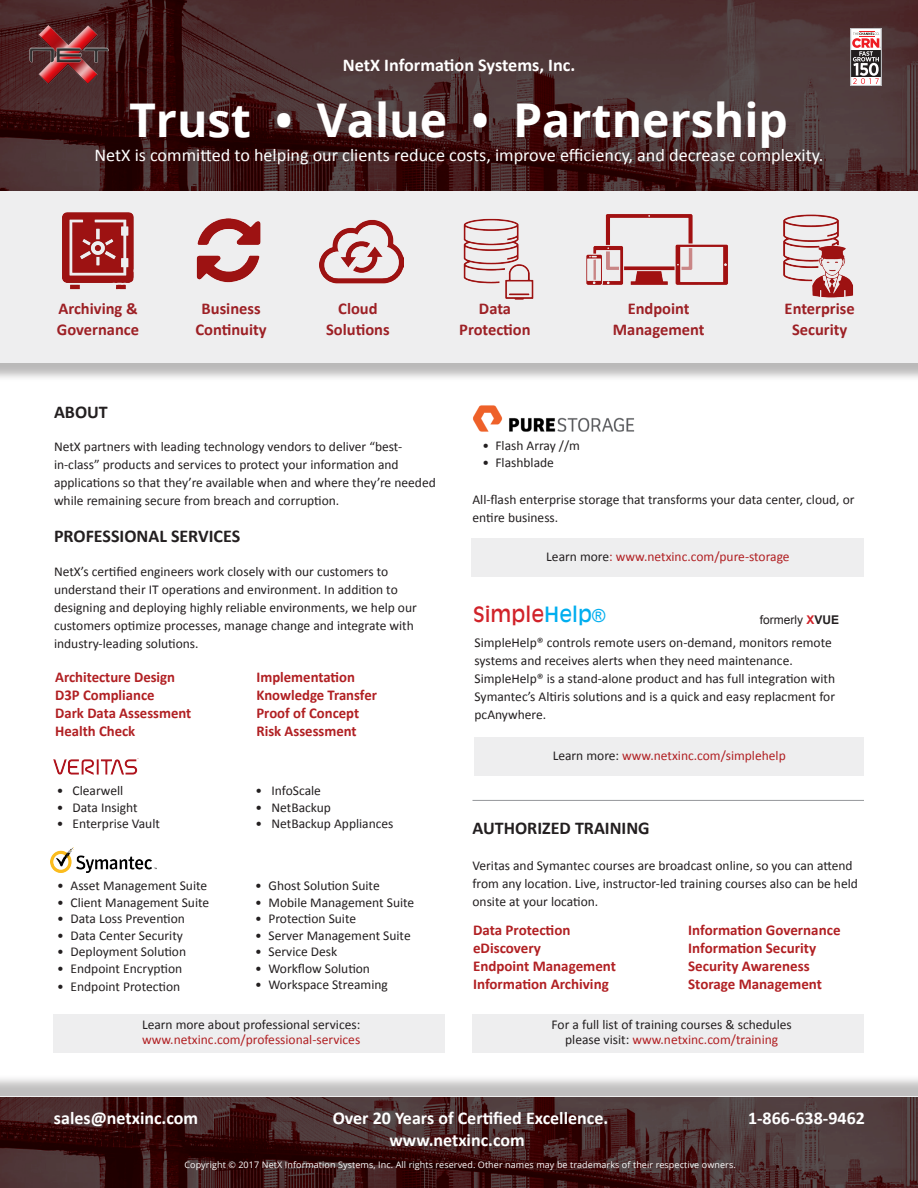
<style>
.page{position:relative;width:918px;height:1188px;background:#fff}
.page>*{position:absolute;margin:0;border:0;box-sizing:border-box;transform-origin:0 0}
.t1{font:700 46.5px "Open Sans";color:#fff}
.t2{font:21px "Antique Olive LT";color:#d1232a}
.t3{font:700 18px "Calibri";color:#fff}
.t4{font:18px "Calibri";color:#fff}
.t5{font:700 18px "Calibri";color:#231f20}
.t6{font:700 16.5px/21px "Calibri";color:#9d2025;text-align:center}
.t7{font:700 15px/18px "Calibri";color:#b12023}
.t8{font:13.5px/18px "Calibri";color:#231f20}
.t9{font:13.5px "Calibri";color:#b12023}
.t10{font:12px "Arial";color:#231f20}
.t11{font:9px "Open Sans";letter-spacing:.01em;color:#fff}
.s1{color:#231f20}
.s2{color:#00aeef}
.s3{font-family:"Arial";font-size:18px;color:#00aeef}
.s4{font-weight:700;color:#d1232a}
.s5{font-weight:700}
.s6{color:#b12023}
</style>
<div class="page">
<div style="left:0;top:175px;width:918px;height:207px;background:#231f20;opacity:.31"></div>
<div style="left:0;top:173px;width:918px;height:190px;background:#eeeeef"></div>
<div style="left:53px;top:1014px;width:392px;height:39px;background:#eeeeef"></div>
<div style="left:471px;top:538px;width:393px;height:39px;background:#eeeeef"></div>
<div style="left:474px;top:737px;width:390px;height:39px;background:#eeeeef"></div>
<div style="left:472px;top:1014px;width:392px;height:39px;background:#eeeeef"></div>
<div style="left:0;top:1074px;width:918px;height:62px;background:#231f20;opacity:.29"></div>
<div style="left:0;top:1096px;width:918px;height:45px;background:#eeeeef"></div>
<hr style="left:472px;top:800px;width:392px;height:1px;background:#95979a">
<img style="left:0;top:0;width:918px;height:190px">
<img style="left:0;top:1097px;width:918px;height:91px">
<hr style="left:142px;top:125px;width:647px;height:1px;background:#231f20;opacity:.73">
<img style="left:463px;top:218px;width:71px;height:82px">
<img style="left:62px;top:212px;width:72px;height:78px">
<img style="left:783px;top:214px;width:71px;height:84px">
<img style="left:586px;top:214px;width:142px;height:71px">
<img style="left:473px;top:405px;width:162px;height:27px">
<div style="left:851px;top:28px;width:30px;height:58px;background:#fff"></div>
<div style="left:850px;top:28px;width:31px;height:58px;border:1px solid #bcbdc0"></div>
<svg style="left:852px;top:31px;width:29px;height:53px"></svg>
<img style="left:196px;top:218px;width:65px;height:65px">
<img style="left:319px;top:219px;width:85px;height:65px">
<img style="left:30px;top:26px;width:79px;height:58px">
<img style="left:50px;top:848px;width:106px;height:25px">
<img style="left:54px;top:758px;width:84px;height:17px">
<h3 class="t3" style="left:343px;top:53px;width:234px">NetX Information Systems, Inc.</h3>
<h1 class="t1" style="left:129px;top:87px;width:661px">Trust • Value • Partnership</h1>
<h3 class="t4" style="left:94px;top:144px;width:731px">NetX is committed to helping our clients reduce costs, improve efficiency, and decrease complexity.</h3>
<p class="t6" style="left:57px;top:298px;width:84px;text-align:left">Archiving &amp;<br>Governance</p>
<p class="t6" style="left:785px;top:298px;width:72px">Enterprise<br>Security</p>
<p class="t6" style="left:195px;top:298px;width:73px">Business<br>Continuity</p>
<p class="t6" style="left:326px;top:298px;width:65px">Cloud<br>Solutions</p>
<p class="t6" style="left:613px;top:298px;width:93px">Endpoint<br>Management</p>
<p class="t6" style="left:459px;top:298px;width:73px">Data<br>Protection</p>
<h3 class="t5" style="left:54px;top:401px;width:55px">ABOUT</h3>
<p class="t8" style="left:54px;top:437px;width:383px">NetX partners with leading technology vendors to deliver “best&shy;in-class” products and services to protect your information and applications so that they’re available when and where they’re needed while remaining secure from breach and corruption.</p>
<h3 class="t5" style="left:54px;top:524px;width:188px">PROFESSIONAL SERVICES</h3>
<p class="t8" style="left:54px;top:562px;width:364px">NetX’s certified engineers work closely with our customers to understand their IT operations and environment. In addition to designing and deploying highly reliable environments, we help our customers optimize processes, manage change and integrate with industry-leading solutions.</p>
<p class="t7" style="left:55px;top:668px;width:138px">Architecture Design<br>D3P Compliance<br>Dark Data Assessment<br>Health Check</p>
<p class="t8" style="left:57px;top:781px;width:68px">• Clearwell</p>
<p class="t8" style="left:57px;top:797px;width:83px">• Data Insight</p>
<p class="t8" style="left:57px;top:814px;width:105px">• Enterprise Vault</p>
<p class="t8" style="left:57px;top:876px;width:152px">• Asset Management Suite</p>
<p class="t8" style="left:57px;top:893px;width:154px">• Client Management Suite</p>
<p class="t8" style="left:57px;top:909px;width:129px">• Data Loss Prevention</p>
<p class="t8" style="left:57px;top:926px;width:127px">• Data Center Security</p>
<p class="t8" style="left:57px;top:942px;width:131px">• Deployment Solution</p>
<p class="t8" style="left:57px;top:959px;width:127px">• Endpoint Encryption</p>
<p class="t8" style="left:57px;top:977px;width:125px">• Endpoint Protection</p>
<p class="t7" style="left:256px;top:668px;width:122px">Implementation<br>Knowledge Transfer<br>Proof of Concept<br>Risk Assessment</p>
<p class="t8" style="left:256px;top:781px;width:67px">• InfoScale</p>
<p class="t8" style="left:256px;top:797px;width:77px">• NetBackup</p>
<p class="t8" style="left:256px;top:814px;width:139px">• NetBackup Appliances</p>
<p class="t8" style="left:255px;top:876px;width:126px">• Ghost Solution Suite</p>
<p class="t8" style="left:255px;top:893px;width:161px">• Mobile Management Suite</p>
<p class="t8" style="left:255px;top:909px;width:103px">• Protection Suite</p>
<p class="t8" style="left:255px;top:926px;width:157px">• Server Management Suite</p>
<p class="t8" style="left:255px;top:942px;width:84px">• Service Desk</p>
<p class="t8" style="left:255px;top:959px;width:117px">• Workflow Solution</p>
<p class="t8" style="left:255px;top:975px;width:134px">• Workspace Streaming</p>
<p class="t8" style="left:142px;top:1014px;width:220px">Learn more about professional services:</p>
<p class="t9" style="left:142px;top:1031px;width:220px">www.netxinc.com/professional-services</p>
<p class="t8" style="left:483px;top:436px;width:99px">• Flash Array //m</p>
<p class="t8" style="left:483px;top:453px;width:73px">• Flashblade</p>
<p class="t8" style="left:472px;top:490px;width:384px">All-flash enterprise storage that transforms your data center, cloud, or entire business.</p>
<p class="t9" style="left:546px;top:548px;width:245px"><span class="s1">Learn more</span>: www.netxinc.com/pure-storage</p>
<h2 class="t2" style="left:473px;top:602px;width:134px">Simple<span class="s2">Help</span><span class="s3">®</span></h2>
<p class="t10" style="left:760px;top:612px;width:81px">formerly <span class="s4">X</span><span class="s5">VUE</span></p>
<p class="t8" style="left:475px;top:633px;width:362px">SimpleHelp® controls remote users on-demand, monitors remote systems and receives alerts when they need maintenance.<br>SimpleHelp® is a stand-alone product and has full integration with Symantec’s Altiris solutions and is a quick and easy replacment for pcAnywhere.</p>
<p class="t9" style="left:553px;top:747px;width:235px"><span class="s1">Learn more:</span> www.netxinc.com/simplehelp</p>
<h3 class="t5" style="left:472px;top:816px;width:179px">AUTHORIZED TRAINING</h3>
<p class="t8" style="left:472px;top:856px;width:387px">Veritas and Symantec courses are broadcast online, so you can attend from any location. Live, instructor-led training courses also can be held onsite at your location.</p>
<p class="t7" style="left:473px;top:921px;width:145px">Data Protection eDiscovery<br>Endpoint Management<br>Information Archiving</p>
<p class="t7" style="left:688px;top:921px;width:154px">Information Governance<br>Information Security<br>Security Awareness<br>Storage Management</p>
<p class="t8" style="left:552px;top:1016px;width:242px;line-height:15px;text-align:center">For a full list of training courses &amp; schedules please visit: <span class="s6">www.netxinc.com/training</span></p>
<h3 class="t3" style="left:54px;top:1106px;width:146px">sales@netxinc.com</h3>
<h3 class="t3" style="left:333px;top:1106px;width:277px">Over 20 Years of Certified Excellence.</h3>
<h3 class="t3" style="left:748px;top:1106px;width:118px">1-866-638-9462</h3>
<h3 class="t3" style="left:389px;top:1129px;width:137px">www.netxinc.com</h3>
<p class="t11" style="left:184px;top:1158px;width:553px">Copyright © 2017 NetX Information Systems, Inc. All rights reserved. Other names may be trademarks of their respective owners.</p>
</div>
